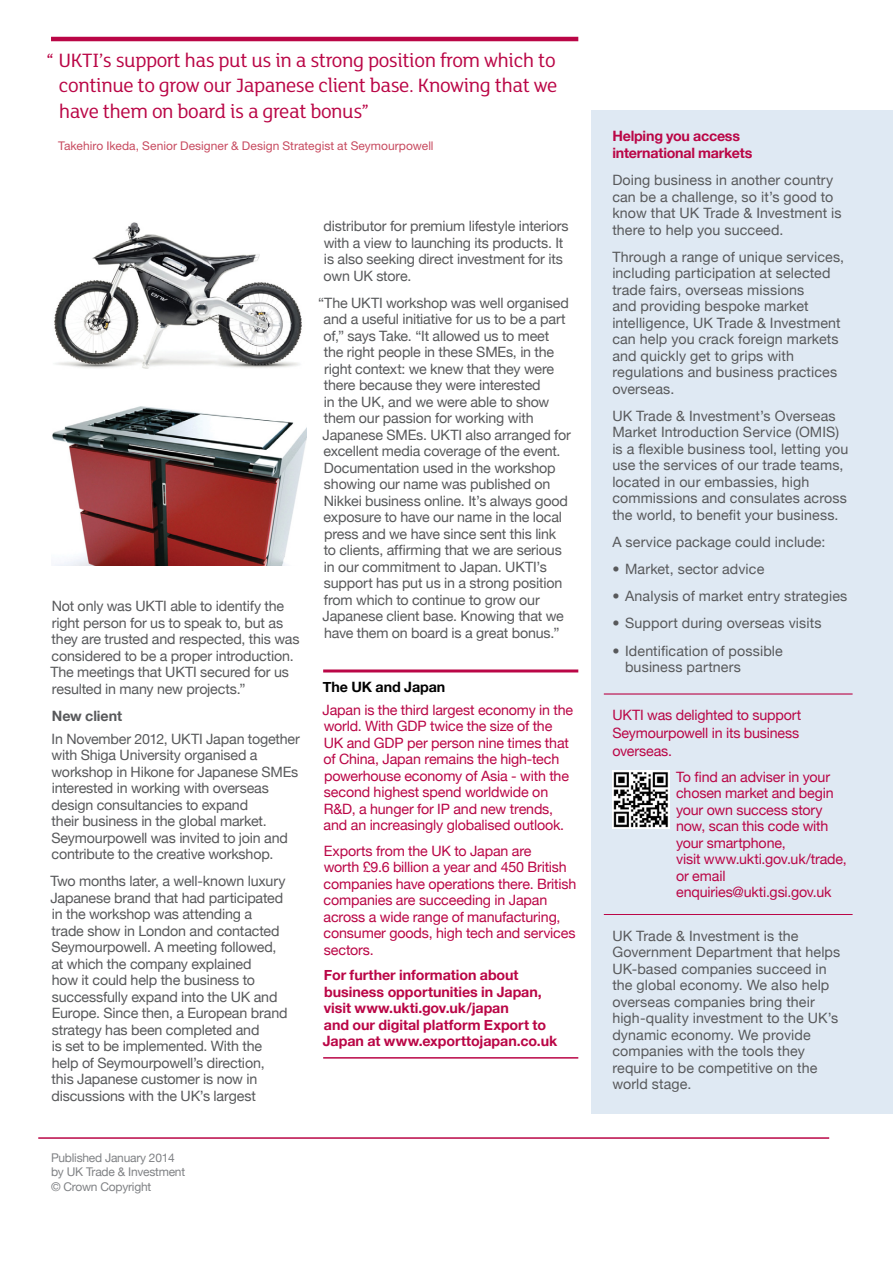
<style>
.page{position:relative;width:893px;height:1263px;background:#fff}
.page>*{position:absolute;margin:0;border:0;box-sizing:border-box;transform-origin:0 0}
._09_Quote{font:21px/25.5px "FS Lola";letter-spacing:-.02em;color:#ba0646;text-align:justify}
._04_BodyCopy{font:14.25px/16.5px "Helvetica Neue";letter-spacing:-.01em;color:#58595b}
._04_BodyCopy-2{font:14.25px/16.5px "Helvetica Neue";letter-spacing:.01em;color:#58595b}
._04a_BodyCopyHighlig{font:14.25px/16.5px "Helvetica Neue";letter-spacing:-.01em;color:#ba0646}
._10_QR_Code_info{font:14.25px/16.5px "Helvetica Neue";letter-spacing:-.01em;color:#ba0646}
.Further_info_text{font:700 14.25px/16.5px "Helvetica Neue";letter-spacing:-.005em;color:#ba0646}
._05_Bullet{font:14.25px/16.5px "Helvetica Neue";letter-spacing:.01em;color:#58595b}
.above_QR_code{font:14.25px/18px "Helvetica Neue";letter-spacing:-.01em;color:#ba0646}
._04_BodyCopy-3{font:700 14.25px/16.5px "Helvetica Neue";letter-spacing:-.015em;color:#ba0646}
._03a_SubHighlight{font:700 14.25px "Helvetica Neue";letter-spacing:-.005em;color:#000}
._03_Subhead{font:700 14.25px "Helvetica Neue";letter-spacing:-.005em;color:#58595b}
.quotee{font:12px "Helvetica Neue LT Std";letter-spacing:.005em;color:#c74a5f}
._08_Signoff{font:12px/14.2px "Helvetica Neue";letter-spacing:-.02em;color:#808285}
</style>
<div class="page">
<div style="left:591px;top:111px;width:302px;height:1003px;background:#dfe9f3"></div>
<hr style="left:38px;top:1137px;width:791px;height:2px;background:#ba0646">
<hr style="left:604px;top:693px;width:249px;height:1px;background:#ba0646">
<hr style="left:604px;top:914px;width:249px;height:1px;background:#ba0646">
<img style="left:612px;top:771px;width:58px;height:57px">
<hr style="left:323px;top:669px;width:255px;height:3px;background:#ba0646">
<hr style="left:323px;top:1057px;width:255px;height:1px;background:#ba0646">
<hr style="left:51px;top:37px;width:527px;height:4px;background:#ba0646">
<img style="left:54px;top:222px;width:248px;height:147px">
<img style="left:52px;top:406px;width:254px;height:160px">
<p class="_09_Quote" style="left:59px;top:46px;width:500px;text-indent:-12px">“ UKTI’s support has put us in a strong position from which to continue to grow our Japanese client base. Knowing that we have them on board is a great bonus”</p>
<p class="quotee" style="left:58px;top:138px;width:377px">Takehiro Ikeda, Senior Designer &amp; Design Strategist at Seymourpowell</p>
<p class="_04_BodyCopy" style="left:50px;top:598px;width:251px">Not only was UKTI able to identify the right person for us to speak to, but as they are trusted and respected, this was considered to be a proper introduction.<br>The meetings that UKTI secured for us resulted in many new projects.”</p>
<p class="_03_Subhead" style="left:52px;top:707px;width:72px">New client</p>
<p class="_04_BodyCopy" style="left:51px;top:730px;width:250px">In November 2012, UKTI Japan together with Shiga University organised a workshop in Hikone for Japanese SMEs interested in working with overseas design consultancies to expand<br>their business in the global market.<br>Seymourpowell was invited to join and contribute to the creative workshop.</p>
<p class="_04_BodyCopy" style="left:50px;top:873px;width:239px">Two months later, a well-known luxury Japanese brand that had participated in the workshop was attending a<br>trade show in London and contacted Seymourpowell. A meeting followed, at which the company explained<br>how it could help the business to successfully expand into the UK and Europe. Since then, a European brand strategy has been completed and<br>is set to be implemented. With the help of Seymourpowell’s direction, this Japanese customer is now in discussions with the UK’s largest</p>
<p class="_04_BodyCopy" style="left:324px;top:218px;width:247px">distributor for premium lifestyle interiors with a view to launching its products. It is also seeking direct investment for its own UK store.</p>
<p class="_04_BodyCopy" style="left:318px;top:294px;width:254px">“The UKTI workshop was well organised and a useful initiative for us to be a part of,” says Take. “It allowed us to meet<br>the right people in these SMEs, in the right context: we knew that they were there because they were interested<br>in the UK, and we were able to show them our passion for working with Japanese SMEs. UKTI also arranged for excellent media coverage of the event.<br>Documentation used in the workshop showing our name was published on Nikkei business online. It’s always good exposure to have our name in the local press and we have since sent this link<br>to clients, affirming that we are serious<br>in our commitment to Japan. UKTI’s support has put us in a strong position from which to continue to grow our Japanese client base. Knowing that we have them on board is a great bonus.”</p>
<p class="_03a_SubHighlight" style="left:323px;top:678px;width:124px">The UK and Japan</p>
<p class="_04a_BodyCopyHighlig" style="left:322px;top:701px;width:252px">Japan is the third largest economy in the world. With GDP twice the size of the UK and GDP per person nine times that of China, Japan remains the high-tech powerhouse economy of Asia - with the second highest spend worldwide on R&amp;D, a hunger for IP and new trends, and an increasingly globalised outlook.</p>
<p class="_04a_BodyCopyHighlig" style="left:324px;top:842px;width:254px">Exports from the UK to Japan are<br>worth £9.6 billion a year and 450 British companies have operations there. British companies are succeeding in Japan across a wide range of manufacturing, consumer goods, high tech and services sectors.</p>
<p class="Further_info_text" style="left:323px;top:966px;width:236px">For further information about business opportunities in Japan, visit www.ukti.gov.uk/japan<br>and our digital platform Export to Japan at www.exporttojapan.co.uk</p>
<p class="_08_Signoff" style="left:51px;top:1151px;width:136px">Published January 2014 by UK Trade &amp; Investment © Crown Copyright</p>
<p class="_04_BodyCopy-3" style="left:612px;top:128px;width:142px">Helping you access international markets</p>
<p class="_04_BodyCopy-2" style="left:612px;top:172px;width:231px">Doing business in another country can be a challenge, so it’s good to know that UK Trade &amp; Investment is there to help you succeed.</p>
<p class="_04_BodyCopy-2" style="left:612px;top:248px;width:233px">Through a range of unique services, including participation at selected trade fairs, overseas missions<br>and providing bespoke market intelligence, UK Trade &amp; Investment can help you crack foreign markets and quickly get to grips with regulations and business practices overseas.</p>
<p class="_04_BodyCopy-2" style="left:612px;top:407px;width:237px">UK Trade &amp; Investment’s Overseas Market Introduction Service (OMIS) is a flexible business tool, letting you use the services of our trade teams, located in our embassies, high commissions and consulates across the world, to benefit your business.</p>
<p class="_04_BodyCopy-2" style="left:612px;top:533px;width:215px">A service package could include:</p>
<p class="_05_Bullet" style="left:612px;top:561px;width:154px">• Market, sector advice</p>
<p class="_05_Bullet" style="left:612px;top:588px;width:237px">• Analysis of market entry strategies</p>
<p class="_05_Bullet" style="left:612px;top:615px;width:211px">• Support during overseas visits</p>
<p class="_05_Bullet" style="left:625px;top:642px;width:159px;text-indent:-13px">• Identification of possible business partners</p>
<p class="above_QR_code" style="left:612px;top:706px;width:191px">UKTI was delighted to support<br>Seymourpowell in its business overseas.</p>
<p class="_10_QR_Code_info" style="left:676px;top:768px;width:172px">To find an adviser in your chosen market and begin your own success story now, scan this code with your smartphone,<br>visit www.ukti.gov.uk/trade, or email enquiries@ukti.gsi.gov.uk</p>
<p class="_04_BodyCopy-2" style="left:612px;top:927px;width:229px">UK Trade &amp; Investment is the<br>Government Department that helps<br>UK-based companies succeed in the global economy. We also help overseas companies bring their high-quality investment to the UK’s dynamic economy. We provide companies with the tools they require to be competitive on the world stage.</p>
</div>
